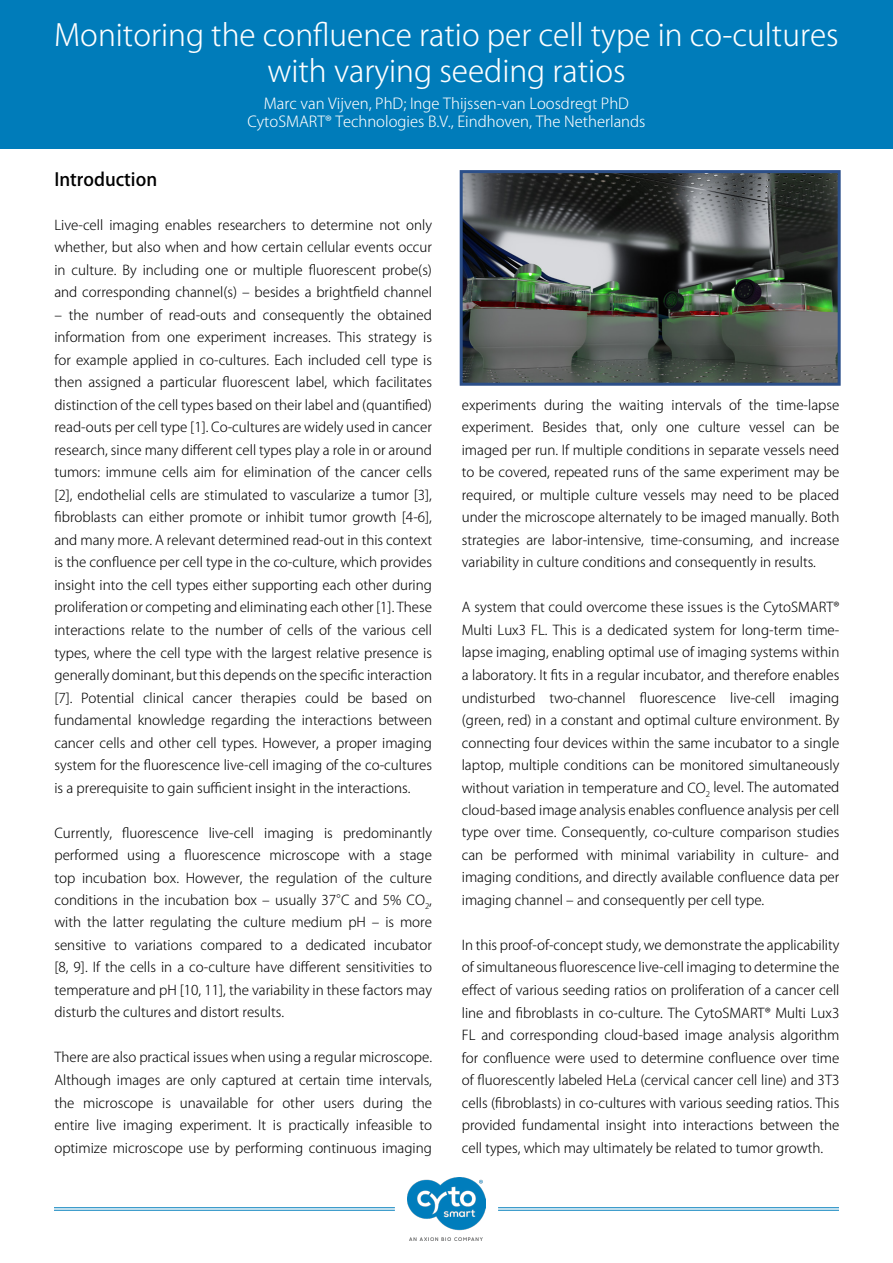
<style>
.page{position:relative;width:893px;height:1263px;background:#fff}
.page>*{position:absolute;margin:0;border:0;box-sizing:border-box;transform-origin:0 0}
.t1{font:300 30px/36px "Koz Go Pro";color:#fff;text-align:center}
.t2{font:500 18px "Koz Go Pro";color:#000}
.t3{font:300 15px/18px "Koz Go Pro";color:#fff;text-align:center}
.t4{font:300 13.5px/22.5px "Koz Go Pro";color:#000;text-align:justify}
</style>
<div class="page">
<div style="left:0;top:0;width:893px;height:149px;background:#007cba"></div>
<img style="left:407px;top:1177px;width:79px;height:64px">
<hr style="left:54px;top:1207px;width:341px;height:1px;background:#007dbb">
<hr style="left:54px;top:1210px;width:341px;height:1px;background:#007dbb">
<hr style="left:498px;top:1207px;width:341px;height:1px;background:#007dbb">
<hr style="left:498px;top:1210px;width:341px;height:1px;background:#007dbb">
<img style="left:464px;top:174px;width:373px;height:208px">
<div style="left:460px;top:170px;width:381px;height:216px;border:3px solid #2c4f89"></div>
<h1 class="t1" style="left:54px;top:17px;width:786px">Monitoring the confluence ratio per cell type in co-cultures with varying seeding ratios</h1>
<p class="t3" style="left:247px;top:94px;width:400px">Marc van Vijven, PhD; Inge Thijssen-van Loosdregt PhD<br>CytoSMART® Technologies B.V., Eindhoven, The Netherlands</p>
<h2 class="t2" style="left:54px;top:168px;width:104px">Introduction</h2>
<p class="t4" style="left:54px;top:214px;width:379px">Live-cell imaging enables researchers to determine not only whether, but also when and how certain cellular events occur in culture. By including one or multiple fluorescent probe(s) and corresponding channel(s) – besides a brightfield channel</p>
<p class="t4" style="left:54px;top:304px;width:379px">– the number of read-outs and consequently the obtained information from one experiment increases. This strategy is for example applied in co-cultures. Each included cell type is then assigned a particular fluorescent label, which facilitates distinction of the cell types based on their label and (quantified) read-outs per cell type [1]. Co-cultures are widely used in cancer research, since many different cell types play a role in or around tumors: immune cells aim for elimination of the cancer cells [2], endothelial cells are stimulated to vascularize a tumor [3], fibroblasts can either promote or inhibit tumor growth [4-6], and many more. A relevant determined read-out in this context is the confluence per cell type in the co-culture, which provides insight into the cell types either supporting each other during proliferation or competing and eliminating each other [1]. These interactions relate to the number of cells of the various cell types, where the cell type with the largest relative presence is generally dominant, but this depends on the specific interaction [7]. Potential clinical cancer therapies could be based on fundamental knowledge regarding the interactions between cancer cells and other cell types. However, a proper imaging system for the fluorescence live-cell imaging of the co-cultures is a prerequisite to gain sufficient insight in the interactions.</p>
<p class="t4" style="left:54px;top:821px;width:379px">Currently, fluorescence live-cell imaging is predominantly performed using a fluorescence microscope with a stage top incubation box. However, the regulation of the culture conditions in the incubation box – usually 37°C and 5% CO<sub>2</sub>, with the latter regulating the culture medium pH – is more sensitive to variations compared to a dedicated incubator [8, 9]. If the cells in a co-culture have different sensitivities to temperature and pH [10, 11], the variability in these factors may disturb the cultures and distort results.</p>
<p class="t4" style="left:54px;top:1046px;width:379px">There are also practical issues when using a regular microscope.<br>Although images are only captured at certain time intervals, the microscope is unavailable for other users during the entire live imaging experiment. It is practically infeasible to optimize microscope use by performing continuous imaging</p>
<p class="t4" style="left:462px;top:394px;width:379px">experiments during the waiting intervals of the time-lapse experiment. Besides that, only one culture vessel can be imaged per run. If multiple conditions in separate vessels need to be covered, repeated runs of the same experiment may be required, or multiple culture vessels may need to be placed under the microscope alternately to be imaged manually. Both strategies are labor-intensive, time-consuming, and increase variability in culture conditions and consequently in results.</p>
<p class="t4" style="left:462px;top:596px;width:379px">A system that could overcome these issues is the CytoSMART® Multi Lux3 FL. This is a dedicated system for long-term time&shy;lapse imaging, enabling optimal use of imaging systems within a laboratory. It fits in a regular incubator, and therefore enables undisturbed two-channel fluorescence live-cell imaging (green, red) in a constant and optimal culture environment. By connecting four devices within the same incubator to a single laptop, multiple conditions can be monitored simultaneously without variation in temperature and CO<sub>2</sub> level. The automated cloud-based image analysis enables confluence analysis per cell type over time. Consequently, co-culture comparison studies can be performed with minimal variability in culture- and imaging conditions, and directly available confluence data per imaging channel – and consequently per cell type.</p>
<p class="t4" style="left:462px;top:934px;width:379px">In this proof-of-concept study, we demonstrate the applicability of simultaneous fluorescence live-cell imaging to determine the effect of various seeding ratios on proliferation of a cancer cell line and fibroblasts in co-culture. The CytoSMART® Multi Lux3<br>FL and corresponding cloud-based image analysis algorithm for confluence were used to determine confluence over time of fluorescently labeled HeLa (cervical cancer cell line) and 3T3 cells (fibroblasts) in co-cultures with various seeding ratios. This provided fundamental insight into interactions between the cell types, which may ultimately be related to tumor growth.</p>
</div>
